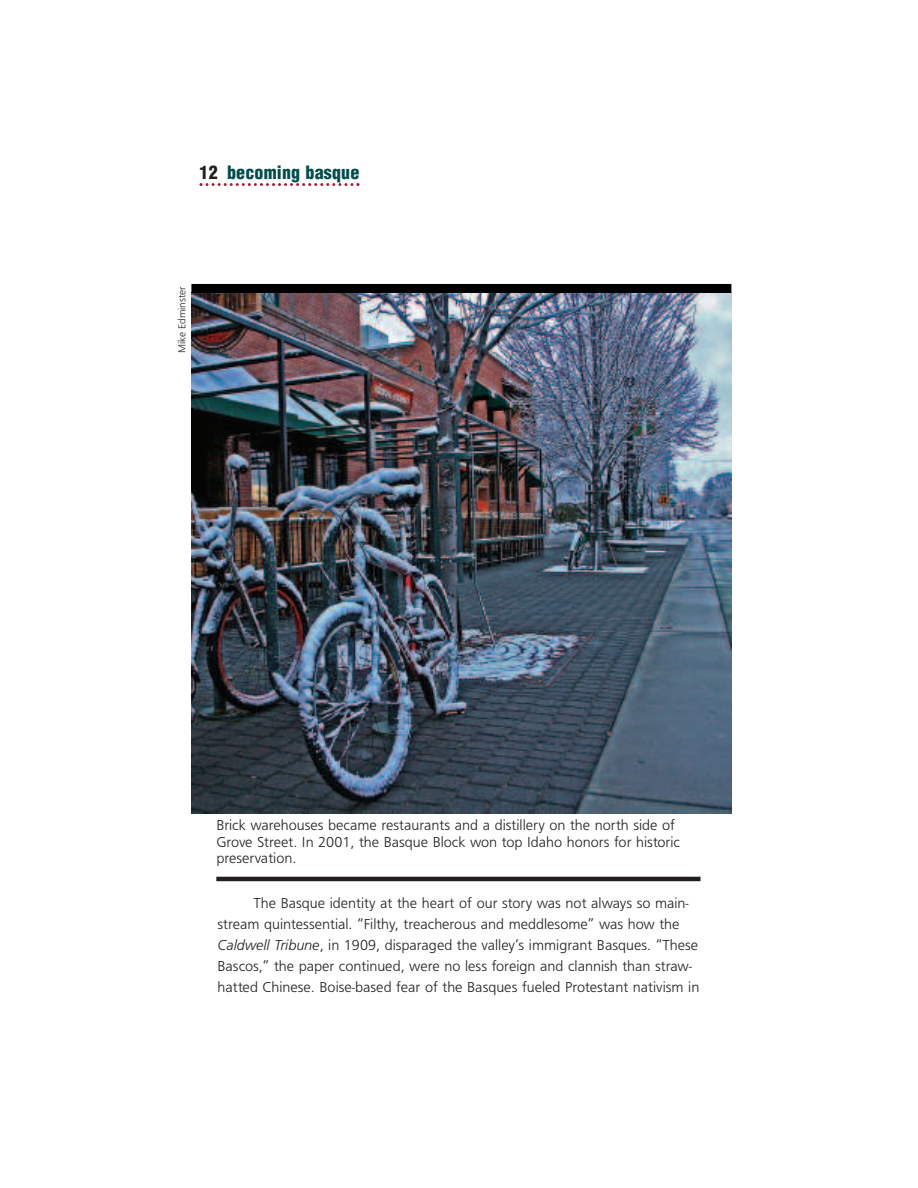
<style>
.page{position:relative;width:918px;height:1188px;background:#fff}
.page>*{position:absolute;margin:0;border:0;box-sizing:border-box;transform-origin:0 0}
.t1{font:900 condensed 18px "Helvetica";letter-spacing:.01em;color:#004d4b}
.t2{font:15px/21px "Frugal Sans Light DTC";color:#231f20}
.t3{font:10.5px "Frugal Sans Light DTC";color:#231f20}
.s1{color:#231f20}
.s2{font-family:"Frugal Sans Light Italic DTC"}
</style>
<div class="page">
<svg style="left:200px;top:183px;width:159px;height:3px"></svg>
<img style="left:191px;top:293px;width:540px;height:521px">
<div style="left:191px;top:284px;width:540px;height:9px;background:#000001"></div>
<hr style="left:216px;top:877px;width:484px;height:4px;background:#231f20">
<p class="t1" style="left:200px;top:162px;width:161px"><span class="s1">12</span> becoming basque</p>
<p class="t3" style="left:176px;top:353px;width:68px;rotate:-90deg">Mike Edminster</p>
<p class="t2" style="left:216px;top:817px;width:465px;line-height:16.5px">Brick warehouses became restaurants and a distillery on the north side of<br>Grove Street. In 2001, the Basque Block won top Idaho honors for historic preservation.</p>
<p class="t2" style="left:218px;top:893px;width:483px;text-indent:36px">The Basque identity at the heart of our story was not always so main&shy;stream quintessential. “Filthy, treacherous and meddlesome” was how the <span class="s2">Caldwell Tribune</span>, in 1909, disparaged the valley’s immigrant Basques. “These Bascos,” the paper continued, were no less foreign and clannish than straw&shy;hatted Chinese. Boise-based fear of the Basques fueled Protestant nativism in</p>
</div>
